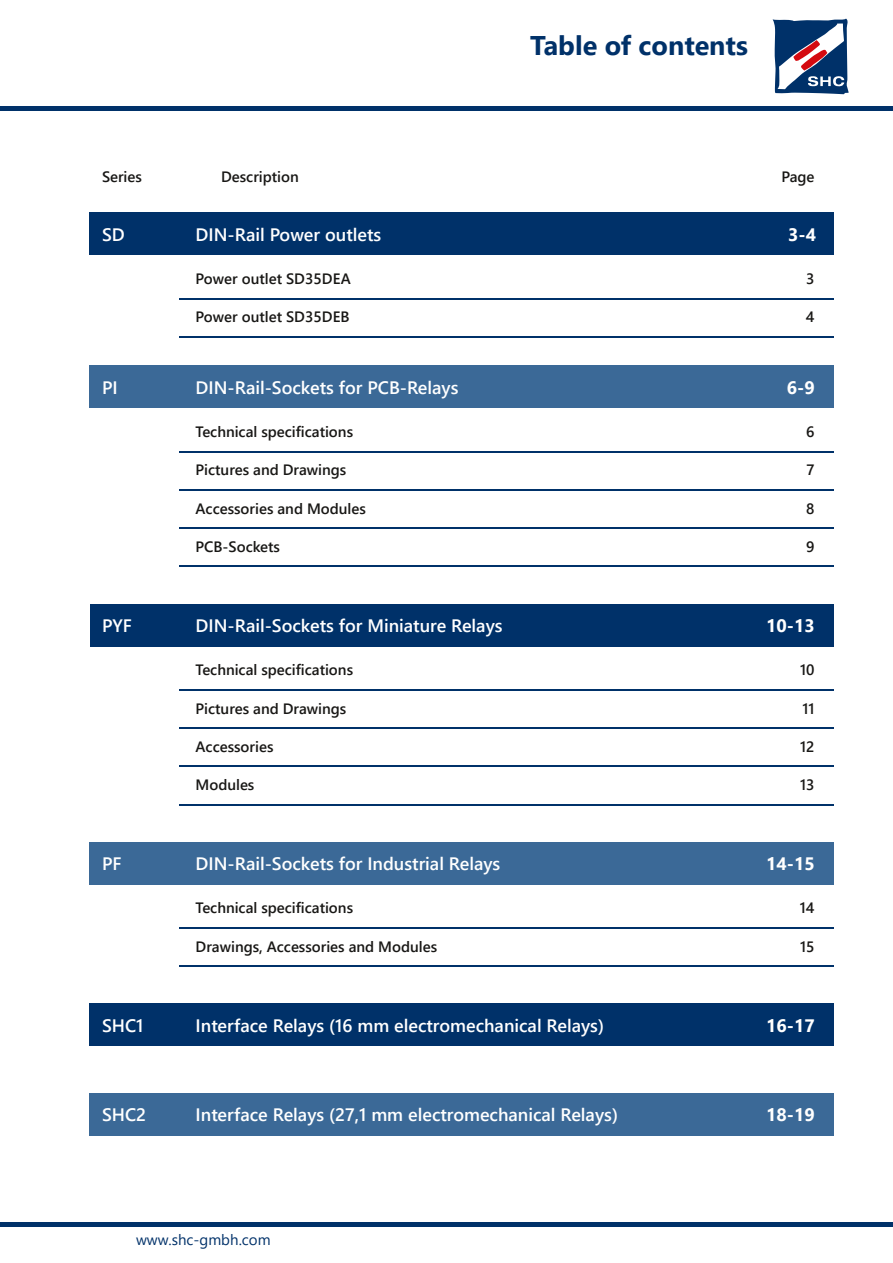
<style>
.page{position:relative;width:893px;height:1263px;background:#fff}
.page>*{position:absolute;margin:0;border:0;box-sizing:border-box;transform-origin:0 0}
.t1{font:700 27px "Segoe UI";color:#003169}
.t2{font:600 18px "Segoe UI";color:#fff}
.t3{font:700 18px "Segoe UI";color:#fff}
.t4{font:600 15px "Segoe UI";color:#181715}
.t5{font:15px "Segoe UI";color:#003169}
</style>
<div class="page">
<div style="left:89px;top:213px;width:744px;height:42px;background:#003169"></div>
<div style="left:0;top:1222px;width:893px;height:5px;background:#003169"></div>
<svg style="left:772px;top:18px;width:77px;height:77px"></svg>
<div style="left:0;top:106px;width:893px;height:5px;background:#003169"></div>
<div style="left:89px;top:366px;width:744px;height:42px;background:#3b6997"></div>
<div style="left:90px;top:604px;width:743px;height:42px;background:#003169"></div>
<div style="left:89px;top:842px;width:744px;height:42px;background:#3b6997"></div>
<div style="left:89px;top:1003px;width:744px;height:43px;background:#003169"></div>
<div style="left:89px;top:1093px;width:744px;height:42px;background:#3b6997"></div>
<hr style="left:179px;top:298px;width:654px;height:1px;background:#003169">
<hr style="left:179px;top:451px;width:654px;height:1px;background:#003169">
<hr style="left:179px;top:489px;width:654px;height:2px;background:#003169">
<hr style="left:179px;top:527px;width:654px;height:2px;background:#003169">
<hr style="left:179px;top:689px;width:654px;height:2px;background:#003169">
<hr style="left:179px;top:727px;width:654px;height:2px;background:#003169">
<hr style="left:179px;top:765px;width:654px;height:2px;background:#003169">
<hr style="left:179px;top:927px;width:654px;height:2px;background:#003169">
<hr style="left:179px;top:336px;width:654px;height:2px;background:#003169">
<hr style="left:179px;top:566px;width:654px;height:1px;background:#003169">
<hr style="left:179px;top:804px;width:654px;height:1px;background:#003169">
<hr style="left:179px;top:965px;width:654px;height:2px;background:#003169">
<h1 class="t1" style="left:530px;top:26px;width:219px">Table of contents</h1>
<p class="t4" style="left:102px;top:166px;width:41px">Series</p>
<p class="t4" style="left:221px;top:166px;width:79px">Description</p>
<p class="t4" style="left:781px;top:166px;width:35px">Page</p>
<p class="t2" style="left:102px;top:221px;width:24px">SD</p>
<p class="t2" style="left:196px;top:221px;width:187px">DIN‐Rail Power outlets</p>
<p class="t3" style="left:788px;top:221px;width:30px">3‐4</p>
<p class="t4" style="left:196px;top:268px;width:157px">Power outlet SD35DEA</p>
<p class="t4" style="left:196px;top:306px;width:155px">Power outlet SD35DEB</p>
<p class="t4" style="left:806px;top:268px;width:10px">3</p>
<p class="t4" style="left:806px;top:306px;width:10px">4</p>
<p class="t2" style="left:102px;top:374px;width:17px">PI</p>
<p class="t2" style="left:196px;top:374px;width:264px">DIN‐Rail‐Sockets for PCB‐Relays</p>
<p class="t3" style="left:787px;top:374px;width:30px">6‐9</p>
<p class="t4" style="left:196px;top:421px;width:159px">Technical specifications</p>
<p class="t4" style="left:196px;top:459px;width:152px">Pictures and Drawings</p>
<p class="t4" style="left:196px;top:497px;width:172px">Accessories and Modules</p>
<p class="t4" style="left:196px;top:536px;width:86px">PCB‐Sockets</p>
<p class="t4" style="left:806px;top:421px;width:10px">6</p>
<p class="t4" style="left:806px;top:459px;width:10px">7</p>
<p class="t4" style="left:806px;top:497px;width:10px">8</p>
<p class="t4" style="left:806px;top:536px;width:10px">9</p>
<p class="t2" style="left:102px;top:612px;width:31px">PYF</p>
<p class="t2" style="left:196px;top:612px;width:309px">DIN‐Rail‐Sockets for Miniature Relays</p>
<p class="t3" style="left:766px;top:612px;width:50px">10‐13</p>
<p class="t4" style="left:196px;top:659px;width:159px">Technical specifications</p>
<p class="t4" style="left:196px;top:697px;width:152px">Pictures and Drawings</p>
<p class="t4" style="left:196px;top:736px;width:79px">Accessories</p>
<p class="t4" style="left:196px;top:774px;width:60px">Modules</p>
<p class="t4" style="left:800px;top:659px;width:16px">10</p>
<p class="t4" style="left:802px;top:697px;width:14px">11</p>
<p class="t4" style="left:800px;top:736px;width:16px">12</p>
<p class="t4" style="left:800px;top:774px;width:16px">13</p>
<p class="t2" style="left:102px;top:850px;width:21px">PF</p>
<p class="t2" style="left:196px;top:850px;width:306px">DIN‐Rail‐Sockets for Industrial Relays</p>
<p class="t3" style="left:766px;top:850px;width:50px">14‐15</p>
<p class="t4" style="left:196px;top:897px;width:159px">Technical specifications</p>
<p class="t4" style="left:196px;top:935px;width:243px">Drawings, Accessories and Modules</p>
<p class="t4" style="left:800px;top:897px;width:16px">14</p>
<p class="t4" style="left:800px;top:935px;width:16px">15</p>
<p class="t2" style="left:102px;top:1012px;width:43px">SHC1</p>
<p class="t2" style="left:196px;top:1012px;width:410px">Interface Relays ﴾16 mm electromechanical Relays﴿</p>
<p class="t3" style="left:766px;top:1012px;width:50px">16‐17</p>
<p class="t2" style="left:102px;top:1101px;width:46px">SHC2</p>
<p class="t2" style="left:196px;top:1101px;width:424px">Interface Relays ﴾27,1 mm electromechanical Relays﴿</p>
<p class="t3" style="left:766px;top:1101px;width:50px">18‐19</p>
<p class="t5" style="left:136px;top:1229px;width:136px">www.shc‐gmbh.com</p>
</div>
